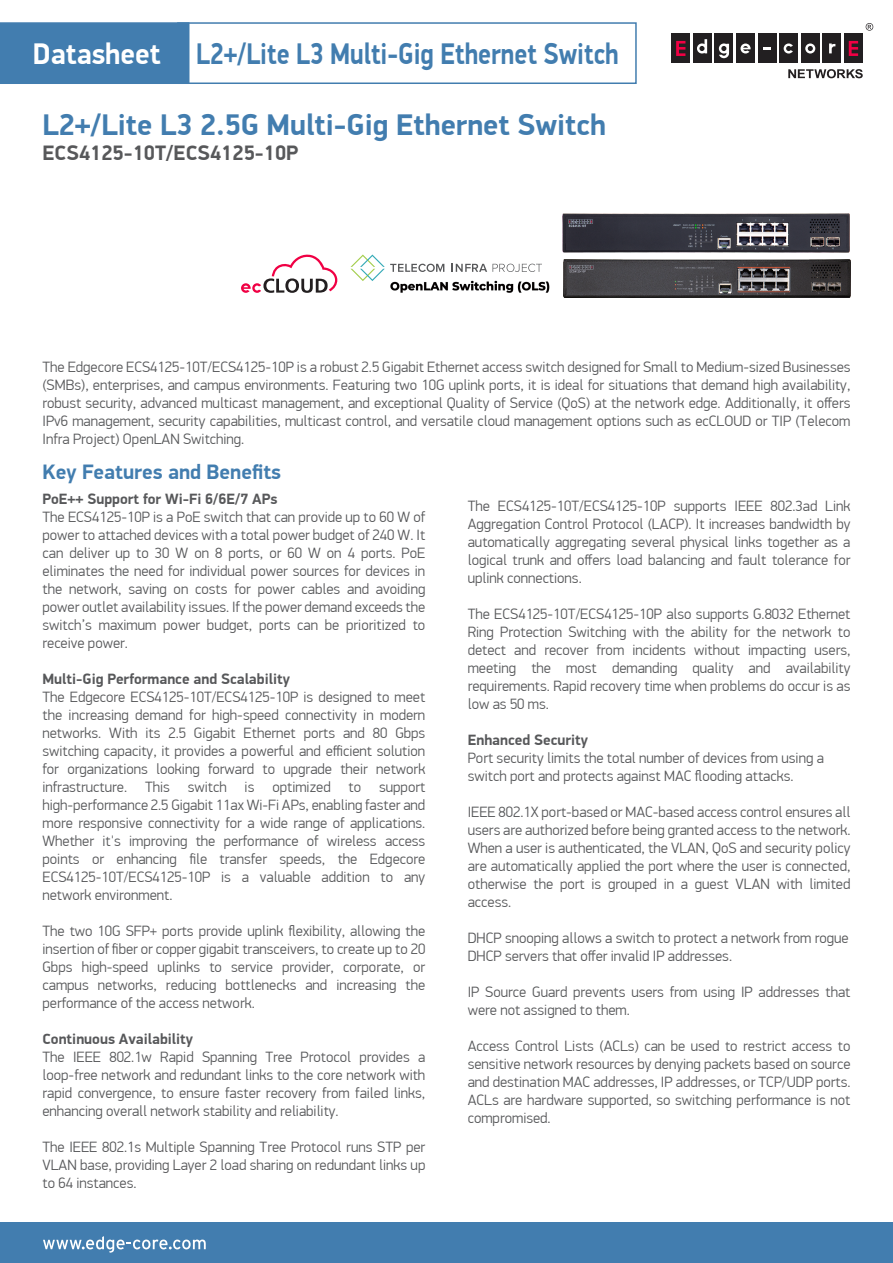
<style>
.page{position:relative;width:893px;height:1263px;background:#fff}
.page>*{position:absolute;margin:0;border:0;box-sizing:border-box;transform-origin:0 0}
.t1{font:700 30px "PF Din Display Pro";color:#427daf;scale:.85 1}
.t2{font:700 30px "PF Din Display Pro";color:#427daf}
.t3{font:700 21px "PF Din Display Pro";color:#57585a}
.t4{font:700 21px "PF Din Display Pro";color:#427daf}
.t5{font:300 15px/18px "PF Din Display Pro";color:#57585a;text-align:justify}
.t6{font:700 15px "PF Din Display Pro";color:#57585a}
.s1{color:#fff}
</style>
<div class="page">
<div style="left:671px;top:34px;width:19px;height:29px;background:#221f21"></div>
<div style="left:693px;top:34px;width:19px;height:29px;background:#221f21"></div>
<div style="left:715px;top:34px;width:18px;height:29px;background:#221f21"></div>
<div style="left:736px;top:34px;width:19px;height:29px;background:#221f21"></div>
<div style="left:758px;top:34px;width:18px;height:29px;background:#221f21"></div>
<div style="left:779px;top:34px;width:19px;height:29px;background:#221f21"></div>
<div style="left:801px;top:34px;width:19px;height:29px;background:#221f21"></div>
<div style="left:823px;top:34px;width:18px;height:29px;background:#221f21"></div>
<svg style="left:676px;top:41px;width:9px;height:15px"></svg>
<div style="left:844px;top:34px;width:19px;height:29px;background:#221f21"></div>
<svg style="left:849px;top:41px;width:9px;height:15px"></svg>
<svg style="left:764px;top:47px;width:7px;height:3px"></svg>
<svg style="left:697px;top:39px;width:10px;height:15px"></svg>
<svg style="left:805px;top:43px;width:10px;height:11px"></svg>
<svg style="left:829px;top:43px;width:6px;height:10px"></svg>
<svg style="left:784px;top:43px;width:9px;height:11px"></svg>
<svg style="left:719px;top:43px;width:10px;height:15px"></svg>
<svg style="left:788px;top:69px;width:75px;height:9px"></svg>
<svg style="left:740px;top:44px;width:11px;height:10px"></svg>
<svg style="left:866px;top:23px;width:7px;height:8px"></svg>
<div style="left:0;top:1223px;width:893px;height:40px;background:#427daf"></div>
<svg style="left:43px;top:1236px;width:163px;height:17px"></svg>
<svg style="left:241px;top:254px;width:96px;height:39px"></svg>
<img style="left:563px;top:259px;width:288px;height:39px">
<div style="left:0;top:22px;width:189px;height:62px;background:#427daf;border:2px solid #427daf"></div>
<div style="left:177px;top:22px;width:460px;height:62px;border:2px solid #427daf"></div>
<svg style="left:452px;top:264px;width:90px;height:8px"></svg>
<svg style="left:350px;top:255px;width:94px;height:26px"></svg>
<img style="left:389px;top:278px;width:161px;height:15px">
<img style="left:563px;top:214px;width:287px;height:38px">
<h1 class="t1" style="left:33px;top:36px;width:691px"><span class="s1">Datasheet</span> L2+/Lite L3 Multi-Gig Ethernet Switch</h1>
<h1 class="t2" style="left:43px;top:107px;width:565px">L2+/Lite L3 2.5G Multi-Gig Ethernet Switch</h1>
<h2 class="t3" style="left:43px;top:140px;width:257px">ECS4125-10T/ECS4125-10P</h2>
<p class="t5" style="left:43px;top:358px;width:809px">The Edgecore ECS4125-10T/ECS4125-10P is a robust 2.5 Gigabit Ethernet access switch designed for Small to Medium-sized Businesses (SMBs), enterprises, and campus environments. Featuring two 10G uplink ports, it is ideal for situations that demand high availability, robust security, advanced multicast management, and exceptional Quality of Service (QoS) at the network edge. Additionally, it offers IPv6 management, security capabilities, multicast control, and versatile cloud management options such as ecCLOUD or TIP (Telecom Infra Project) OpenLAN Switching.</p>
<h2 class="t4" style="left:43px;top:459px;width:240px">Key Features and Benefits</h2>
<p class="t6" style="left:43px;top:489px;width:236px">PoE++ Support for Wi-Fi 6/6E/7 APs</p>
<p class="t5" style="left:43px;top:508px;width:384px">The ECS4125-10P is a PoE switch that can provide up to 60 W of power to attached devices with a total power budget of 240 W. It can deliver up to 30 W on 8 ports, or 60 W on 4 ports. PoE eliminates the need for individual power sources for devices in the network, saving on costs for power cables and avoiding power outlet availability issues. If the power demand exceeds the switch’s maximum power budget, ports can be prioritized to receive power.</p>
<p class="t6" style="left:43px;top:669px;width:249px">Multi-Gig Performance and Scalability</p>
<p class="t5" style="left:43px;top:688px;width:384px">The Edgecore ECS4125-10T/ECS4125-10P is designed to meet the increasing demand for high-speed connectivity in modern networks. With its 2.5 Gigabit Ethernet ports and 80 Gbps switching capacity, it provides a powerful and efficient solution for organizations looking forward to upgrade their network infrastructure. This switch is optimized to support high-performance 2.5 Gigabit 11ax Wi-Fi APs, enabling faster and more responsive connectivity for a wide range of applications.<br>Whether it's improving the performance of wireless access points or enhancing file transfer speeds, the Edgecore ECS4125-10T/ECS4125-10P is a valuable addition to any network environment.</p>
<p class="t5" style="left:43px;top:922px;width:384px">The two 10G SFP+ ports provide uplink flexibility, allowing the insertion of fiber or copper gigabit transceivers, to create up to 20<br>Gbps high-speed uplinks to service provider, corporate, or campus networks, reducing bottlenecks and increasing the performance of the access network.</p>
<p class="t6" style="left:43px;top:1029px;width:152px">Continuous Availability</p>
<p class="t5" style="left:43px;top:1048px;width:384px">The IEEE 802.1w Rapid Spanning Tree Protocol provides a loop-free network and redundant links to the core network with rapid convergence, to ensure faster recovery from failed links, enhancing overall network stability and reliability.</p>
<p class="t5" style="left:43px;top:1138px;width:384px">The IEEE 802.1s Multiple Spanning Tree Protocol runs STP per VLAN base, providing Layer 2 load sharing on redundant links up to 64 instances.</p>
<p class="t5" style="left:468px;top:497px;width:384px">The ECS4125-10T/ECS4125-10P supports IEEE 802.3ad Link Aggregation Control Protocol (LACP). It increases bandwidth by automatically aggregating several physical links together as a logical trunk and offers load balancing and fault tolerance for uplink connections.</p>
<p class="t5" style="left:468px;top:605px;width:384px">The ECS4125-10T/ECS4125-10P also supports G.8032 Ethernet Ring Protection Switching with the ability for the network to detect and recover from incidents without impacting users, meeting the most demanding quality and availability requirements. Rapid recovery time when problems do occur is as low as 50 ms.</p>
<p class="t6" style="left:468px;top:731px;width:122px">Enhanced Security</p>
<p class="t5" style="left:468px;top:749px;width:358px">Port security limits the total number of devices from using a switch port and protects against MAC flooding attacks.</p>
<p class="t5" style="left:468px;top:803px;width:384px">IEEE 802.1X port-based or MAC-based access control ensures all users are authorized before being granted access to the network.<br>When a user is authenticated, the VLAN, QoS and security policy are automatically applied the port where the user is connected, otherwise the port is grouped in a guest VLAN with limited access.</p>
<p class="t5" style="left:468px;top:929px;width:382px">DHCP snooping allows a switch to protect a network from rogue<br>DHCP servers that offer invalid IP addresses.</p>
<p class="t5" style="left:468px;top:983px;width:384px">IP Source Guard prevents users from using IP addresses that were not assigned to them.</p>
<p class="t5" style="left:468px;top:1037px;width:384px">Access Control Lists (ACLs) can be used to restrict access to sensitive network resources by denying packets based on source and destination MAC addresses, IP addresses, or TCP/UDP ports.<br>ACLs are hardware supported, so switching performance is not compromised.</p>
</div>
